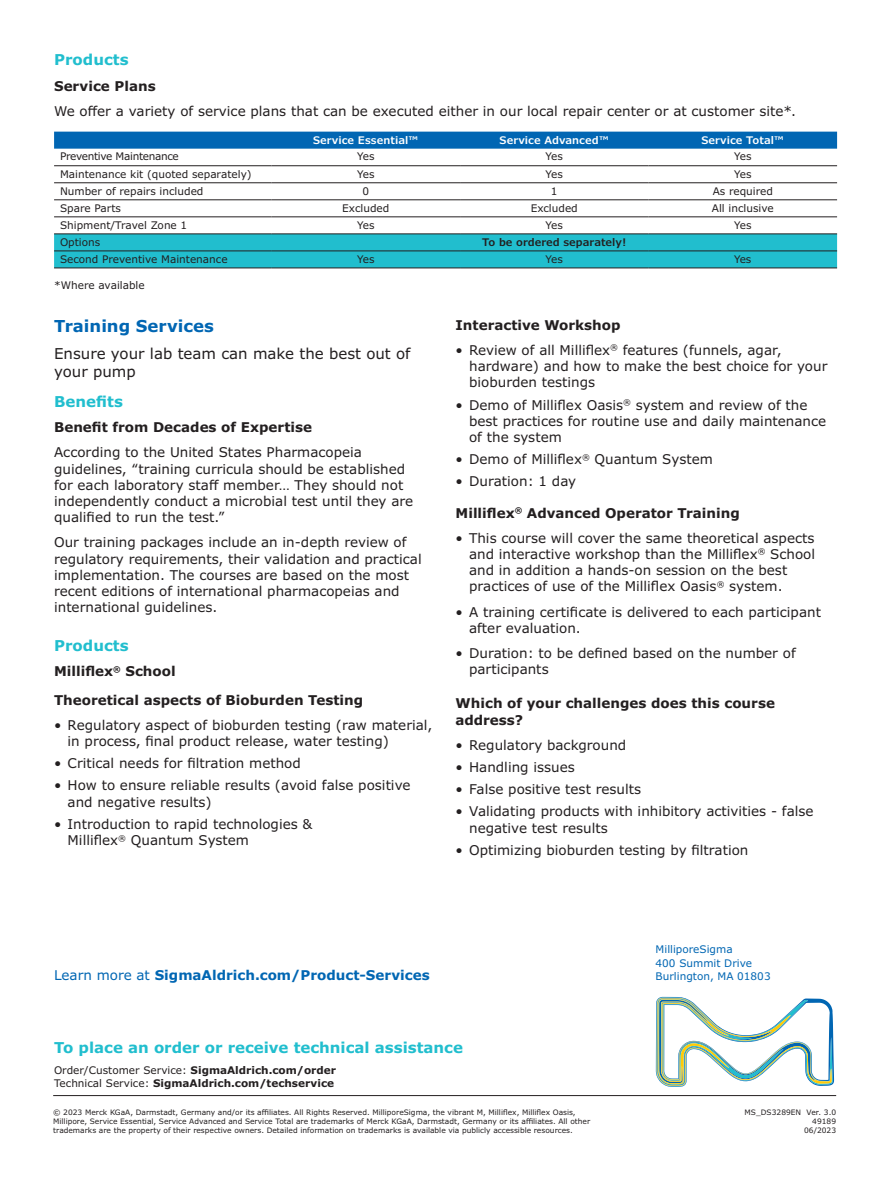
<style>
.page{position:relative;width:891px;height:1188px;background:#fff}
.page>*{position:absolute;margin:0;border:0;box-sizing:border-box;transform-origin:0 0}
.Section_Head_11_13_S{font:700 16.5px "Verdana Pro";color:#0166b3}
.Body_Head_10_12{font:700 15px "Verdana Pro";color:#21bece}
.Body_Copy_9_11_intro{font:15px/18px "Verdana Pro";color:#231f20}
.Body_Copy_9_11{font:13.5px/16.2px "Verdana Pro";color:#231f20}
.Body_Subhead_9_11{font:700 13.5px/16.2px "Verdana Pro";color:#231f20}
.Body_Copy_9_11-2{font:700 13.5px "Verdana Pro";color:#0166b3}
.Table_Body_7_9{font:10.5px "Verdana Pro";color:#231f20}
.Contact_7_9{font:700 10.5px/12.6px "Verdana Pro";color:#231f20}
.Table_Head_7_9{font:600 10.5px "Verdana Pro";color:#fff}
.Contact_7_9-2{font:10.5px/13.5px "Verdana Pro";color:#0166b3}
.Table_Body_7_9-2{font:600 10.5px "Verdana Pro";color:#231f20}
.Table_Body_7_9-3{font:10.5px "Verdana Pro";letter-spacing:-.03em;color:#231f20}
.Caption_7_9{font:10.5px "Verdana Pro";color:#231f20}
.Legal_5_6{font:7.5px/9px "Verdana Pro";color:#231f20;text-align:right}
.s1{font-weight:400}
</style>
<div class="page">
<svg style="left:656px;top:997px;width:178px;height:90px"></svg>
<div style="left:54px;top:132px;width:783px;height:17px;background:#0166b3"></div>
<div style="left:54px;top:235px;width:783px;height:33px;background:#21bece"></div>
<hr style="left:272px;top:165px;width:188px;height:1px;background:#231f20">
<hr style="left:460px;top:165px;width:189px;height:1px;background:#231f20">
<hr style="left:272px;top:182px;width:188px;height:1px;background:#231f20">
<hr style="left:460px;top:182px;width:189px;height:1px;background:#231f20">
<hr style="left:272px;top:199px;width:188px;height:1px;background:#231f20">
<hr style="left:460px;top:199px;width:189px;height:1px;background:#231f20">
<hr style="left:272px;top:216px;width:188px;height:1px;background:#231f20">
<hr style="left:460px;top:216px;width:189px;height:1px;background:#231f20">
<hr style="left:54px;top:268px;width:218px;height:1px;background:#231f20">
<hr style="left:272px;top:268px;width:188px;height:1px;background:#231f20">
<hr style="left:460px;top:268px;width:189px;height:1px;background:#231f20">
<hr style="left:649px;top:268px;width:188px;height:1px;background:#231f20">
<hr style="left:649px;top:165px;width:188px;height:1px;background:#231f20">
<hr style="left:649px;top:182px;width:188px;height:1px;background:#231f20">
<hr style="left:649px;top:199px;width:188px;height:1px;background:#231f20">
<hr style="left:649px;top:216px;width:188px;height:1px;background:#231f20">
<hr style="left:54px;top:165px;width:218px;height:1px;background:#231f20">
<hr style="left:54px;top:182px;width:218px;height:1px;background:#231f20">
<hr style="left:54px;top:199px;width:218px;height:1px;background:#231f20">
<hr style="left:54px;top:216px;width:218px;height:1px;background:#231f20">
<hr style="left:54px;top:234px;width:218px;height:1px;background:#231f20">
<hr style="left:54px;top:251px;width:218px;height:1px;background:#231f20">
<hr style="left:272px;top:234px;width:188px;height:1px;background:#231f20">
<hr style="left:460px;top:234px;width:189px;height:1px;background:#231f20">
<hr style="left:649px;top:234px;width:188px;height:1px;background:#231f20">
<hr style="left:272px;top:251px;width:188px;height:1px;background:#231f20">
<hr style="left:460px;top:251px;width:189px;height:1px;background:#231f20">
<hr style="left:649px;top:251px;width:188px;height:1px;background:#231f20">
<hr style="left:53px;top:1095px;width:783px;height:1px;background:#231f20">
<p class="Body_Head_10_12" style="left:54px;top:50px;width:76px">Products</p>
<p class="Body_Subhead_9_11" style="left:54px;top:78px;width:103px">Service Plans</p>
<p class="Body_Copy_9_11" style="left:54px;top:103px;width:744px">We offer a variety of service plans that can be executed either in our local repair center or at customer site*.</p>
<p class="Table_Head_7_9" style="left:313px;top:134px;width:107px">Service Essential™</p>
<p class="Table_Head_7_9" style="left:500px;top:134px;width:111px">Service Advanced™</p>
<p class="Table_Head_7_9" style="left:701px;top:134px;width:84px">Service Total™</p>
<p class="Table_Body_7_9-3" style="left:60px;top:150px;width:120px">Preventive Maintenance</p>
<p class="Table_Body_7_9" style="left:357px;top:150px;width:19px">Yes</p>
<p class="Table_Body_7_9" style="left:546px;top:150px;width:19px">Yes</p>
<p class="Table_Body_7_9" style="left:734px;top:150px;width:19px">Yes</p>
<p class="Table_Body_7_9" style="left:60px;top:168px;width:193px">Maintenance kit (quoted separately)</p>
<p class="Table_Body_7_9" style="left:357px;top:168px;width:19px">Yes</p>
<p class="Table_Body_7_9" style="left:546px;top:168px;width:19px">Yes</p>
<p class="Table_Body_7_9" style="left:734px;top:168px;width:19px">Yes</p>
<p class="Table_Body_7_9" style="left:60px;top:185px;width:145px">Number of repairs included</p>
<p class="Table_Body_7_9" style="left:362px;top:185px;width:8px">0</p>
<p class="Table_Body_7_9" style="left:551px;top:185px;width:8px">1</p>
<p class="Table_Body_7_9" style="left:713px;top:185px;width:62px">As required</p>
<p class="Table_Body_7_9" style="left:60px;top:202px;width:63px">Spare Parts</p>
<p class="Table_Body_7_9" style="left:342px;top:202px;width:49px">Excluded</p>
<p class="Table_Body_7_9" style="left:531px;top:202px;width:49px">Excluded</p>
<p class="Table_Body_7_9" style="left:712px;top:202px;width:63px">All inclusive</p>
<p class="Table_Body_7_9" style="left:60px;top:219px;width:129px">Shipment/Travel Zone 1</p>
<p class="Table_Body_7_9" style="left:357px;top:219px;width:19px">Yes</p>
<p class="Table_Body_7_9" style="left:546px;top:219px;width:19px">Yes</p>
<p class="Table_Body_7_9" style="left:734px;top:219px;width:19px">Yes</p>
<p class="Table_Body_7_9" style="left:60px;top:236px;width:42px">Options</p>
<p class="Table_Body_7_9-2" style="left:482px;top:236px;width:146px">To be ordered separately!</p>
<p class="Table_Body_7_9" style="left:60px;top:253px;width:169px">Second Preventive Maintenance</p>
<p class="Table_Body_7_9" style="left:357px;top:253px;width:19px">Yes</p>
<p class="Table_Body_7_9" style="left:546px;top:253px;width:19px">Yes</p>
<p class="Table_Body_7_9" style="left:734px;top:253px;width:19px">Yes</p>
<p class="Caption_7_9" style="left:54px;top:278px;width:92px">*Where available</p>
<p class="Section_Head_11_13_S" style="left:54px;top:315px;width:161px">Training Services</p>
<p class="Body_Copy_9_11_intro" style="left:54px;top:345px;width:358px">Ensure your lab team can make the best out of your pump</p>
<p class="Body_Head_10_12" style="left:54px;top:392px;width:70px">Benefits</p>
<p class="Body_Subhead_9_11" style="left:54px;top:419px;width:260px">Benefit from Decades of Expertise</p>
<p class="Body_Copy_9_11" style="left:54px;top:445px;width:361px">According to the United States Pharmacopeia guidelines, “training curricula should be established for each laboratory staff member… They should not independently conduct a microbial test until they are qualified to run the test.”</p>
<p class="Body_Copy_9_11" style="left:54px;top:535px;width:369px">Our training packages include an in-depth review of regulatory requirements, their validation and practical implementation. The courses are based on the most recent editions of international pharmacopeias and international guidelines.</p>
<p class="Body_Head_10_12" style="left:54px;top:636px;width:76px">Products</p>
<p class="Body_Subhead_9_11" style="left:54px;top:664px;width:123px">Milliflex<sup>®</sup> School</p>
<p class="Body_Subhead_9_11" style="left:54px;top:692px;width:311px">Theoretical aspects of Bioburden Testing</p>
<p class="Body_Copy_9_11" style="left:68px;top:717px;width:366px;text-indent:-14px">• Regulatory aspect of bioburden testing (raw material, in process, final product release, water testing)</p>
<p class="Body_Copy_9_11" style="left:54px;top:755px;width:248px">• Critical needs for filtration method</p>
<p class="Body_Copy_9_11" style="left:68px;top:778px;width:344px;text-indent:-14px">• How to ensure reliable results (avoid false positive and negative results)</p>
<p class="Body_Copy_9_11" style="left:68px;top:816px;width:246px;text-indent:-14px">• Introduction to rapid technologies &amp;<br>Milliflex<sup>®</sup> Quantum System</p>
<p class="Body_Subhead_9_11" style="left:456px;top:317px;width:166px">Interactive Workshop</p>
<p class="Body_Copy_9_11" style="left:469px;top:342px;width:360px;text-indent:-13px">• Review of all Milliflex<sup>®</sup> features (funnels, agar, hardware) and how to make the best choice for your bioburden testings</p>
<p class="Body_Copy_9_11" style="left:469px;top:397px;width:359px;text-indent:-13px">• Demo of Milliflex Oasis<sup>®</sup> system and review of the best practices for routine use and daily maintenance of the system</p>
<p class="Body_Copy_9_11" style="left:456px;top:451px;width:259px">• Demo of Milliflex<sup>®</sup> Quantum System</p>
<p class="Body_Copy_9_11" style="left:456px;top:474px;width:122px">• Duration: 1 day</p>
<p class="Body_Subhead_9_11" style="left:456px;top:505px;width:286px">Milliflex<sup>®</sup> Advanced Operator Training</p>
<p class="Body_Copy_9_11" style="left:469px;top:530px;width:348px;text-indent:-13px">• This course will cover the same theoretical aspects and interactive workshop than the Milliflex<sup>®</sup> School and in addition a hands-on session on the best practices of use of the Milliflex Oasis<sup>®</sup> system.</p>
<p class="Body_Copy_9_11" style="left:469px;top:604px;width:353px;text-indent:-14px">• A training certificate is delivered to each participant after evaluation.</p>
<p class="Body_Copy_9_11" style="left:469px;top:645px;width:328px;text-indent:-14px">• Duration: to be defined based on the number of participants</p>
<p class="Body_Subhead_9_11" style="left:456px;top:695px;width:321px">Which of your challenges does this course address?</p>
<p class="Body_Copy_9_11" style="left:456px;top:737px;width:172px">• Regulatory background</p>
<p class="Body_Copy_9_11" style="left:456px;top:759px;width:121px">• Handling issues</p>
<p class="Body_Copy_9_11" style="left:456px;top:781px;width:187px">• False positive test results</p>
<p class="Body_Copy_9_11" style="left:469px;top:804px;width:346px;text-indent:-14px">• Validating products with inhibitory activities - false negative test results</p>
<p class="Body_Copy_9_11" style="left:456px;top:842px;width:294px">• Optimizing bioburden testing by filtration</p>
<p class="Body_Copy_9_11-2" style="left:54px;top:966px;width:377px"><span class="s1">Learn more at</span> SigmaAldrich.com/Product-Services</p>
<p class="Body_Head_10_12" style="left:54px;top:1038px;width:411px">To place an order or receive technical assistance</p>
<p class="Contact_7_9" style="left:54px;top:1064px;width:284px"><span class="s1">Order/Customer Service:</span> SigmaAldrich.com/order<br><span class="s1">Technical Service:</span> SigmaAldrich.com/techservice</p>
<p class="Legal_5_6" style="left:53px;top:1107px;width:539px;text-align:left">© 2023 Merck KGaA, Darmstadt, Germany and/or its affiliates. All Rights Reserved. MilliporeSigma, the vibrant M, Milliflex, Milliflex Oasis,<br>Millipore, Service Essential, Service Advanced and Service Total are trademarks of Merck KGaA, Darmstadt, Germany or its affiliates. All other trademarks are the property of their respective owners. Detailed information on trademarks is available via publicly accessible resources.</p>
<p class="Contact_7_9-2" style="left:656px;top:943px;width:98px">MilliporeSigma<br>400 Summit Drive</p>
<p class="Contact_7_9-2" style="left:656px;top:970px;width:117px">Burlington, MA 01803</p>
<p class="Legal_5_6" style="left:745px;top:1107px;width:93px">MS_DS3289EN Ver. 3.0</p>
<p class="Legal_5_6" style="left:804px;top:1116px;width:34px">49189<br>06/2023</p>
</div>
